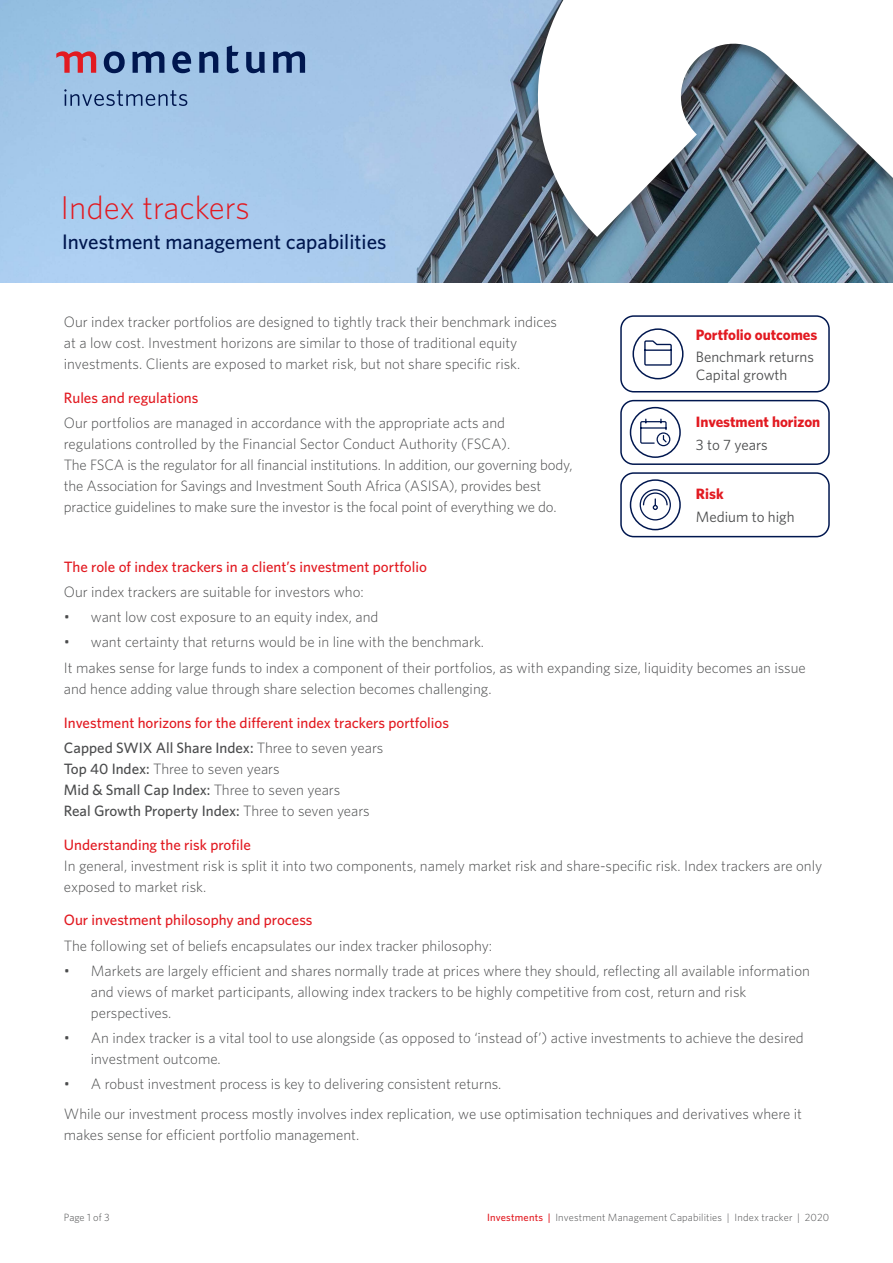
<style>
.page{position:relative;width:893px;height:1263px;background:#fff}
.page>*{position:absolute;margin:0;border:0;box-sizing:border-box;transform-origin:0 0}
.t1{font:300 33px "Whitney";color:#e21a21}
.t2{font:500 21px "Whitney";color:#00174f}
.t3{font:300 15px/21px "Whitney";color:#4b4c4d}
.t4{font:500 15px/25.2px "Whitney";color:#e21a21}
.t5{font:500 15px/21px "Whitney";color:#4b4c4d}
.t6{font:15px/18px "Whitney";color:#4b4c4d}
.t7{font:700 15px "Whitney";color:#e21a21}
.t8{font:300 10.5px "Whitney";letter-spacing:.015em;color:#4b4c4d}
.s1{color:#4b4c4d}
.s2{font-weight:300;color:#4b4c4d}
.s3{font-weight:300}
.s4{font-weight:500;color:#e21a21}
</style>
<div class="page">
<img style="left:0;top:0;width:518px;height:283px">
<svg style="left:104px;top:45px;width:201px;height:28px;background:#6887b1"></svg>
<svg style="left:56px;top:51px;width:40px;height:22px"></svg>
<svg style="left:64px;top:89px;width:123px;height:17px;background:#7ea0c6"></svg>
<svg style="left:518px;top:0;width:375px;height:379px"></svg>
<div style="left:633px;top:329px;width:50px;height:50px;background:#fff;border-radius:50%"></div>
<div style="left:632px;top:328px;width:51px;height:51px;border:2px solid #00174f;border-radius:50%"></div>
<svg style="left:644px;top:340px;width:28px;height:26px"></svg>
<div style="left:630px;top:407px;width:51px;height:51px;border:2px solid #00174f;border-radius:50%"></div>
<svg style="left:640px;top:418px;width:31px;height:29px"></svg>
<svg style="left:630px;top:480px;width:50px;height:50px"></svg>
<div style="left:630px;top:479px;width:51px;height:51px;border:2px solid #00174f;border-radius:50%"></div>
<svg style="left:639px;top:488px;width:33px;height:33px"></svg>
<div style="left:620px;top:315px;width:210px;height:77px;border:2px solid #00174f;border-radius:13px"></div>
<div style="left:620px;top:400px;width:210px;height:65px;border:2px solid #00174f;border-radius:13px"></div>
<div style="left:620px;top:472px;width:210px;height:65px;border:2px solid #00174f;border-radius:13px"></div>
<h1 class="t1" style="left:61px;top:187px;width:191px">Index trackers</h1>
<h2 class="t2" style="left:62px;top:228px;width:326px">Investment management capabilities</h2>
<p class="t3" style="left:64px;top:311px;width:495px">Our index tracker portfolios are designed to tightly track their benchmark indices at a low cost. Investment horizons are similar to those of traditional equity investments. Clients are exposed to market risk, but not share specific risk.</p>
<p class="t4" style="left:64px;top:385px;width:136px">Rules and regulations</p>
<p class="t3" style="left:64px;top:412px;width:510px">Our portfolios are managed in accordance with the appropriate acts and regulations controlled by the Financial Sector Conduct Authority (FSCA).<br>The FSCA is the regulator for all financial institutions. In addition, our governing body, the Association for Savings and Investment South Africa (ASISA), provides best practice guidelines to make sure the investor is the focal point of everything we do.</p>
<p class="t7" style="left:696px;top:325px;width:123px">Portfolio outcomes</p>
<p class="t6" style="left:696px;top:348px;width:120px">Benchmark returns<br>Capital growth</p>
<p class="t7" style="left:696px;top:412px;width:126px">Investment horizon</p>
<p class="t6" style="left:696px;top:435px;width:74px">3 to 7 years</p>
<p class="t7" style="left:696px;top:485px;width:29px">Risk</p>
<p class="t6" style="left:696px;top:508px;width:100px">Medium to high</p>
<p class="t4" style="left:64px;top:554px;width:365px">The role of index trackers in a client’s investment portfolio</p>
<p class="t3" style="left:64px;top:581px;width:301px">Our index trackers are suitable for investors who:</p>
<p class="t3" style="left:64px;top:606px;width:316px">• want low cost exposure to an equity index, and</p>
<p class="t3" style="left:64px;top:629px;width:743px;line-height:25.2px">• want certainty that returns would be in line with the benchmark.<br>It makes sense for large funds to index a component of their portfolios, as with expanding size, liquidity becomes an issue</p>
<p class="t3" style="left:64px;top:678px;width:429px">and hence adding value through share selection becomes challenging.</p>
<p class="t4" style="left:64px;top:709px;width:387px">Investment horizons for the different index trackers portfolios<br><span class="s1">Capped SWIX All Share Index:</span> <span class="s2">Three to seven years</span></p>
<p class="t5" style="left:64px;top:758px;width:307px">Top 40 Index: <span class="s3">Three to seven years<br></span>Mid &amp; Small Cap Index: <span class="s3">Three to seven years<br></span>Real Growth Property Index: <span class="s3">Three to seven years</span></p>
<p class="t4" style="left:64px;top:831px;width:189px">Understanding the risk profile</p>
<p class="t3" style="left:64px;top:855px;width:760px">In general, investment risk is split it into two components, namely market risk and share-specific risk. Index trackers are only exposed to market risk.</p>
<p class="t4" style="left:64px;top:907px;width:250px">Our investment philosophy and process</p>
<p class="t3" style="left:64px;top:934px;width:430px">The following set of beliefs encapsulates our index tracker philosophy:</p>
<p class="t3" style="left:91px;top:960px;width:720px;text-indent:-27px">• Markets are largely efficient and shares normally trade at prices where they should, reflecting all available information and views of market participants, allowing index trackers to be highly competitive from cost, return and risk perspectives.</p>
<p class="t3" style="left:91px;top:1027px;width:714px;text-indent:-27px">• An index tracker is a vital tool to use alongside (as opposed to ‘instead of’) active investments to achieve the desired investment outcome.</p>
<p class="t3" style="left:64px;top:1069px;width:740px;line-height:29.5px">• A robust investment process is key to delivering consistent returns.<br>While our investment process mostly involves index replication, we use optimisation techniques and derivatives where it</p>
<p class="t3" style="left:64px;top:1124px;width:297px">makes sense for efficient portfolio management.</p>
<p class="t8" style="left:64px;top:1211px;width:47px">Page 1 of 3</p>
<p class="t8" style="left:487px;top:1211px;width:344px"><span class="s4">Investments |</span> Investment Management Capabilities | Index tracker | 2020</p>
</div>
